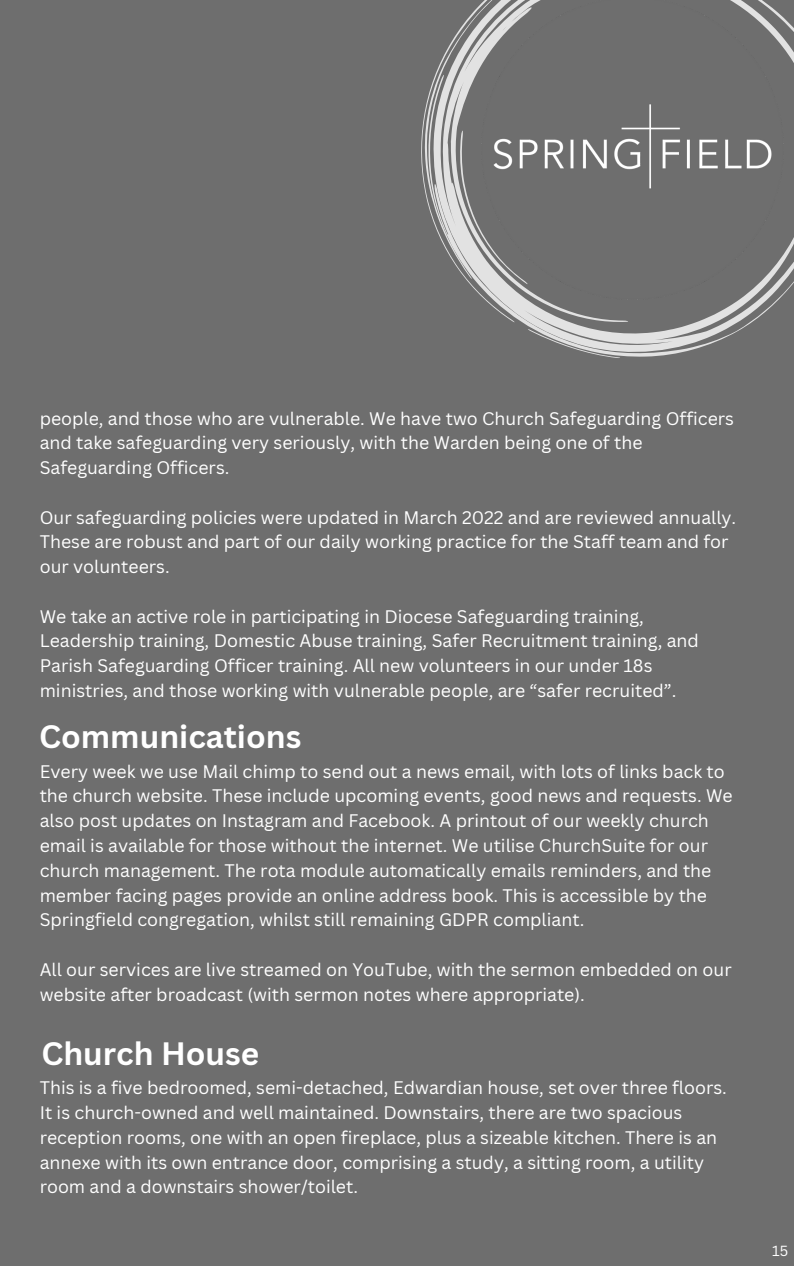
<style>
.page{position:relative;width:794px;height:1266px;background:#fff}
.page>*{position:absolute;margin:0;border:0;box-sizing:border-box;transform-origin:0 0}
.t1{font:700 31.5px "Canva Sans";color:#fff}
.t2{font:17.7px/24.8px "Canva Sans";color:#fff}
.t3{font:14.25px "Canva Sans";color:#fff}
</style>
<div class="page">
<div style="left:0;top:0;width:793px;height:1266px;background:#6e6e6e"></div>
<svg style="left:435px;top:17px;width:34px;height:58px"></svg>
<svg style="left:424px;top:75px;width:342px;height:282px"></svg>
<img style="left:469px;top:0;width:324px;height:311px">
<p class="t2" style="left:40px;top:405px;width:695px">people, and those who are vulnerable. We have two Church Safeguarding Officers and take safeguarding very seriously, with the Warden being one of the<br>Safeguarding Officers.</p>
<p class="t2" style="left:40px;top:504px;width:697px">Our safeguarding policies were updated in March 2022 and are reviewed annually.<br>These are robust and part of our daily working practice for the Staff team and for our volunteers.</p>
<p class="t2" style="left:40px;top:603px;width:660px">We take an active role in participating in Diocese Safeguarding training, Leadership training, Domestic Abuse training, Safer Recruitment training, and Parish Safeguarding Officer training. All new volunteers in our under 18s ministries, and those working with vulnerable people, are “safer recruited”.</p>
<h1 class="t1" style="left:39px;top:714px;width:263px">Communications</h1>
<p class="t2" style="left:40px;top:758px;width:694px">Every week we use Mail chimp to send out a news email, with lots of links back to the church website. These include upcoming events, good news and requests. We also post updates on Instagram and Facebook. A printout of our weekly church email is available for those without the internet. We utilise ChurchSuite for our church management. The rota module automatically emails reminders, and the member facing pages provide an online address book. This is accessible by the Springfield congregation, whilst still remaining GDPR compliant.</p>
<p class="t2" style="left:40px;top:956px;width:693px">All our services are live streamed on YouTube, with the sermon embedded on our website after broadcast (with sermon notes where appropriate).</p>
<h1 class="t1" style="left:41px;top:1031px;width:219px">Church House</h1>
<p class="t2" style="left:40px;top:1075px;width:688px">This is a five bedroomed, semi-detached, Edwardian house, set over three floors.<br>It is church-owned and well maintained. Downstairs, there are two spacious reception rooms, one with an open fireplace, plus a sizeable kitchen. There is an annexe with its own entrance door, comprising a study, a sitting room, a utility room and a downstairs shower/toilet.</p>
<p class="t3" style="left:771px;top:1240px;width:17px">15</p>
</div>
